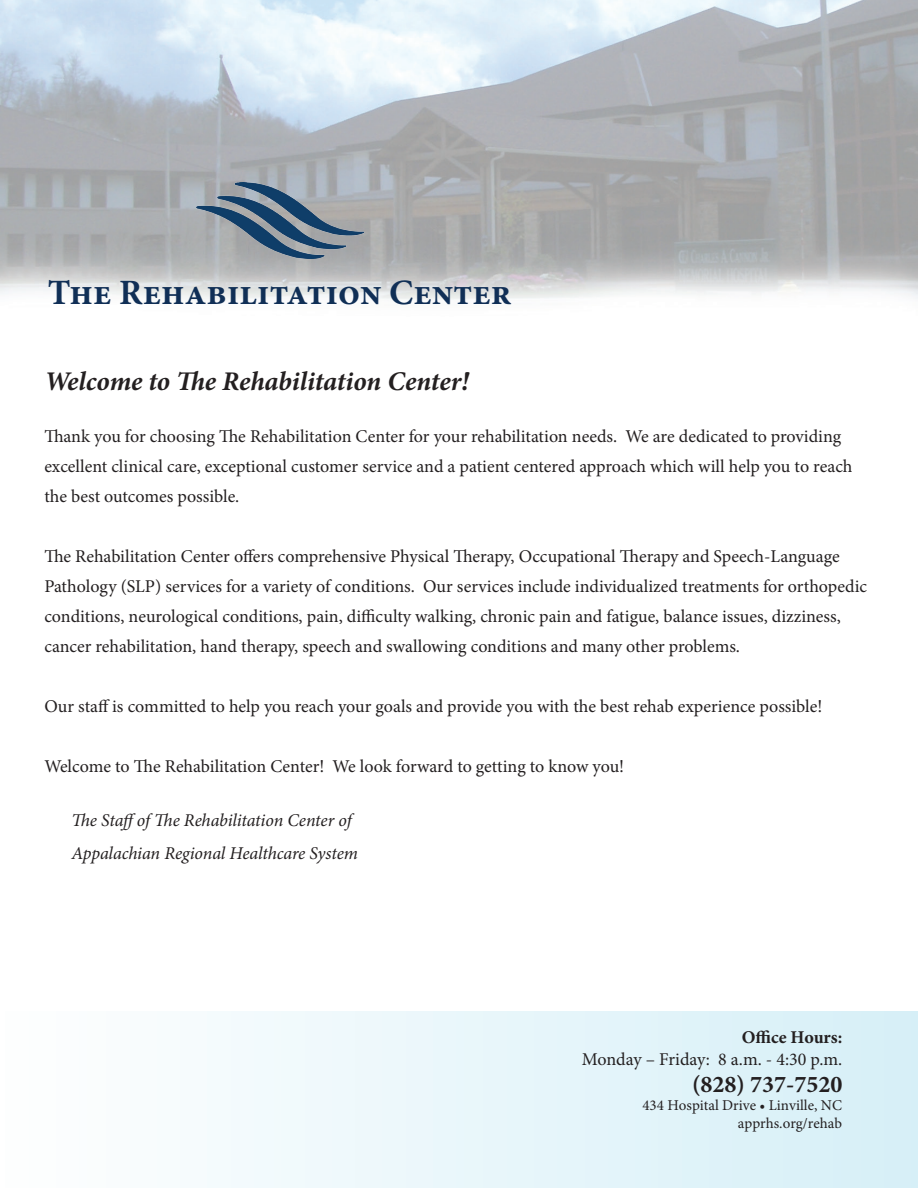
<style>
.page{position:relative;width:918px;height:1188px;background:#fff}
.page>*{position:absolute;margin:0;border:0;box-sizing:border-box;transform-origin:0 0}
.t1{font:700 35.7px "Minion Pro";color:#102f56}
.t2{font:italic 700 27px "Minion Pro";letter-spacing:-.005em;color:#231f20}
.t3{font:700 24px "Minion Pro";color:#231f20}
.t4{font:18px/30px "Minion Pro";color:#231f20}
.t5{font:italic 18px/33px "Minion Pro";letter-spacing:-.01em;color:#231f20}
.t6{font:700 18px "Minion Pro";color:#231f20}
.t7{font:15px/18px "Minion Pro";color:#231f20;text-align:right}
</style>
<div class="page">
<img style="left:0;top:0;width:918px;height:1012px">
<div style="left:0;top:1012px;width:918px;height:176px;background:linear-gradient(to right,#fefefe,#d6eff7)"></div>
<img style="left:196px;top:183px;width:168px;height:76px">
<h1 class="t1" style="left:48px;top:268px;width:466px">The Rehabilitation Center</h1>
<h2 class="t2" style="left:44px;top:362px;width:426px">Welcome to The Rehabilitation Center!</h2>
<p class="t4" style="left:44px;top:421px;width:810px">Thank you for choosing The Rehabilitation Center for your rehabilitation needs. We are dedicated to providing excellent clinical care, exceptional customer service and a patient centered approach which will help you to reach the best outcomes possible.</p>
<p class="t4" style="left:44px;top:541px;width:824px">The Rehabilitation Center offers comprehensive Physical Therapy, Occupational Therapy and Speech-Language Pathology (SLP) services for a variety of conditions. Our services include individualized treatments for orthopedic conditions, neurological conditions, pain, difficulty walking, chronic pain and fatigue, balance issues, dizziness, cancer rehabilitation, hand therapy, speech and swallowing conditions and many other problems.</p>
<p class="t4" style="left:44px;top:691px;width:780px">Our staff is committed to help you reach your goals and provide you with the best rehab experience possible!</p>
<p class="t4" style="left:44px;top:751px;width:581px">Welcome to The Rehabilitation Center! We look forward to getting to know you!</p>
<p class="t5" style="left:71px;top:804px;width:288px">The Staffof The Rehabilitation Center of<br>Appalachian Regional Healthcare System</p>
<p class="t6" style="left:742px;top:1025px;width:102px">Office Hours:</p>
<p class="t4" style="left:582px;top:1044px;width:262px">Monday – Friday: 8 a.m. - 4:30 p.m.</p>
<h3 class="t3" style="left:692px;top:1067px;width:152px">(828) 737-7520</h3>
<p class="t7" style="left:642px;top:1096px;width:201px">434 Hospital Drive • Linville, NC apprhs.org/rehab</p>
</div>
